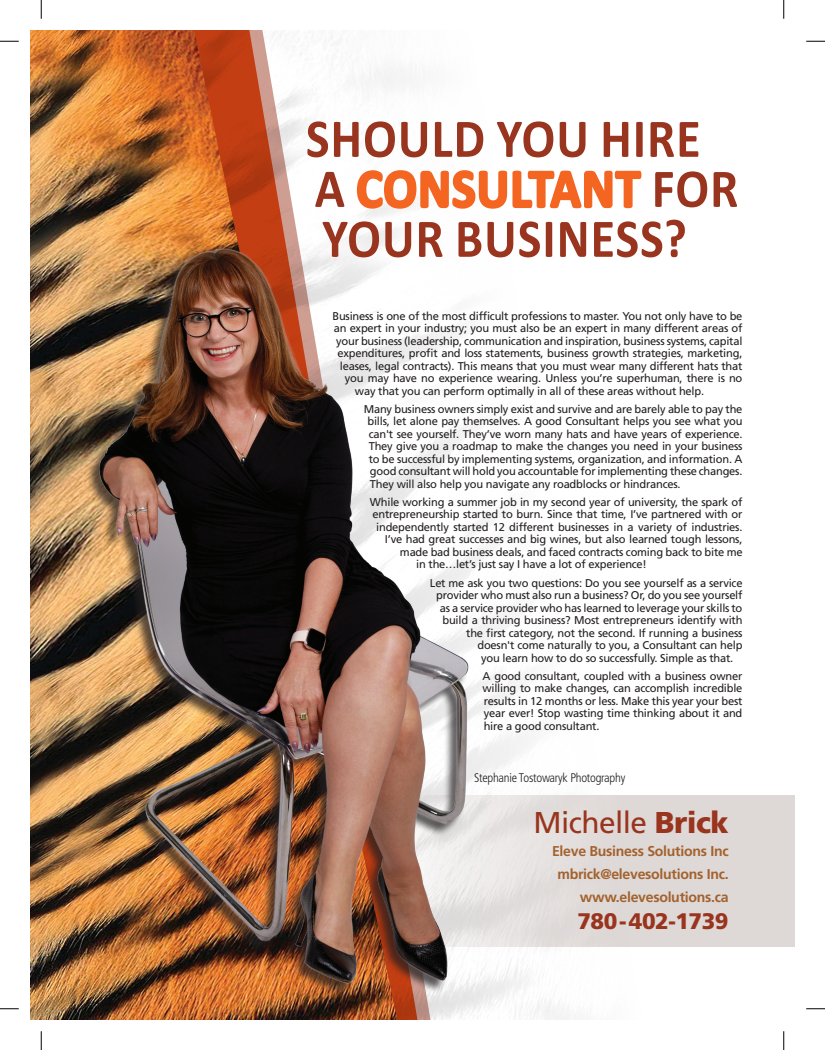
<style>
.page{position:relative;width:825px;height:1050px;background:#fff}
.page>*{position:absolute;margin:0;border:0;box-sizing:border-box;transform-origin:0 0}
.t1{font:700 55px/50px "Calibri";letter-spacing:.02em;color:#99351f;scale:.91 1}
.t2{font:30.12px "Frutiger";letter-spacing:-.02em;color:#99351f}
.t3{font:900 22.5px "Frutiger";letter-spacing:-.02em;color:#99351f}
.t4{font:700 14.25px/23px "Frutiger";letter-spacing:-.02em;color:#a3622e;text-align:right}
.t5{font:300 condensed 12.5px "Frutiger";letter-spacing:-.02em;color:#231f20}
.t6{font:11.25px/12.5px "Frutiger";letter-spacing:-.02em;color:#231f20;text-align:justify}
.s1{color:#f36521}
.s2{font-weight:900}
</style>
<div class="page">
<div style="left:359px;top:795px;width:436px;height:151px;background:#ded8d6"></div>
<svg style="left:443px;top:170px;width:199px;height:39px"></svg>
<svg style="left:397px;top:69px;width:33px;height:951px"></svg>
<img style="left:30px;top:30px;width:367px;height:990px">
<img style="left:72px;top:230px;width:469px;height:760px">
<svg style="left:0;top:40px;width:19px;height:2px"></svg>
<svg style="left:806px;top:40px;width:19px;height:2px"></svg>
<svg style="left:0;top:1008px;width:19px;height:2px"></svg>
<svg style="left:806px;top:1008px;width:19px;height:2px"></svg>
<svg style="left:40px;top:0;width:2px;height:19px"></svg>
<svg style="left:40px;top:1031px;width:2px;height:19px"></svg>
<svg style="left:783px;top:0;width:2px;height:19px"></svg>
<svg style="left:783px;top:1031px;width:2px;height:19px"></svg>
<h1 class="t1" style="left:306px;top:112px;width:477px">SHOULD YOU HIRE<br>A <span class="s1">CONSULTANT</span> FOR<br>YOUR BUSINESS?</h1>
<p class="t6" style="left:332px;top:309px;width:412px">Business is one of the most difficult professions to master. You not only have to be</p>
<p class="t6" style="left:334px;top:322px;width:410px">an expert in your industry; you must also be an expert in many different areas of</p>
<p class="t6" style="left:336px;top:334px;width:408px">your business (leadership, communication and inspiration, business systems, capital</p>
<p class="t6" style="left:337px;top:347px;width:406px">expenditures, profit and loss statements, business growth strategies, marketing,</p>
<p class="t6" style="left:340px;top:359px;width:404px">leases, legal contracts). This means that you must wear many different hats that</p>
<p class="t6" style="left:345px;top:372px;width:399px">you may have no experience wearing. Unless you’re superhuman, there is no</p>
<p class="t6" style="left:355px;top:384px;width:351px">way that you can perform optimally in all of these areas without help.</p>
<p class="t6" style="left:367px;top:403px;width:377px;text-indent:-4px">Many business owners simply exist and survive and are barely able to pay the bills, let alone pay themselves. A good Consultant helps you see what you can't see yourself. They’ve worn many hats and have years of experience.<br>They give you a roadmap to make the changes you need in your business to be successful by implementing systems, organization, and information. A good consultant will hold you accountable for implementing these changes.<br>They will also help you navigate any roadblocks or hindrances.</p>
<p class="t6" style="left:370px;top:496px;width:374px">While working a summer job in my second year of university, the spark of</p>
<p class="t6" style="left:372px;top:508px;width:372px">entrepreneurship started to burn. Since that time, I’ve partnered with or</p>
<p class="t6" style="left:376px;top:521px;width:368px">independently started 12 different businesses in a variety of industries.</p>
<p class="t6" style="left:385px;top:533px;width:359px">I’ve had great successes and big wines, but also learned tough lessons,</p>
<p class="t6" style="left:400px;top:546px;width:344px">made bad business deals, and faced contracts coming back to bite me</p>
<p class="t6" style="left:416px;top:558px;width:232px">in the…let’s just say I have a lot of experience!</p>
<p class="t6" style="left:430px;top:576px;width:314px">Let me ask you two questions: Do you see yourself as a service</p>
<p class="t6" style="left:436px;top:589px;width:308px">provider who must also run a business? Or, do you see yourself</p>
<p class="t6" style="left:440px;top:601px;width:304px">as a service provider who has learned to leverage your skills to</p>
<p class="t6" style="left:442px;top:614px;width:302px">build a thriving business? Most entrepreneurs identify with</p>
<p class="t6" style="left:466px;top:626px;width:278px">the first category, not the second. If running a business</p>
<p class="t6" style="left:477px;top:639px;width:267px">doesn't come naturally to you, a Consultant can help</p>
<p class="t6" style="left:481px;top:651px;width:254px">you learn how to do so successfully. Simple as that.</p>
<p class="t6" style="left:482px;top:669px;width:262px">A good consultant, coupled with a business owner willing to make changes, can accomplish incredible results in 12 months or less. Make this year your best year ever! Stop wasting time thinking about it and hire a good consultant.</p>
<p class="t5" style="left:474px;top:771px;width:153px">Stephanie Tostowaryk Photography</p>
<h2 class="t2" style="left:534px;top:805px;width:196px">Michelle <span class="s2">Brick</span></h2>
<p class="t4" style="left:552px;top:839px;width:178px">Eleve Business Solutions Inc mbrick@elevesolutions Inc. www.elevesolutions.ca</p>
<h3 class="t3" style="left:577px;top:908px;width:153px">780-402-1739</h3>
</div>
